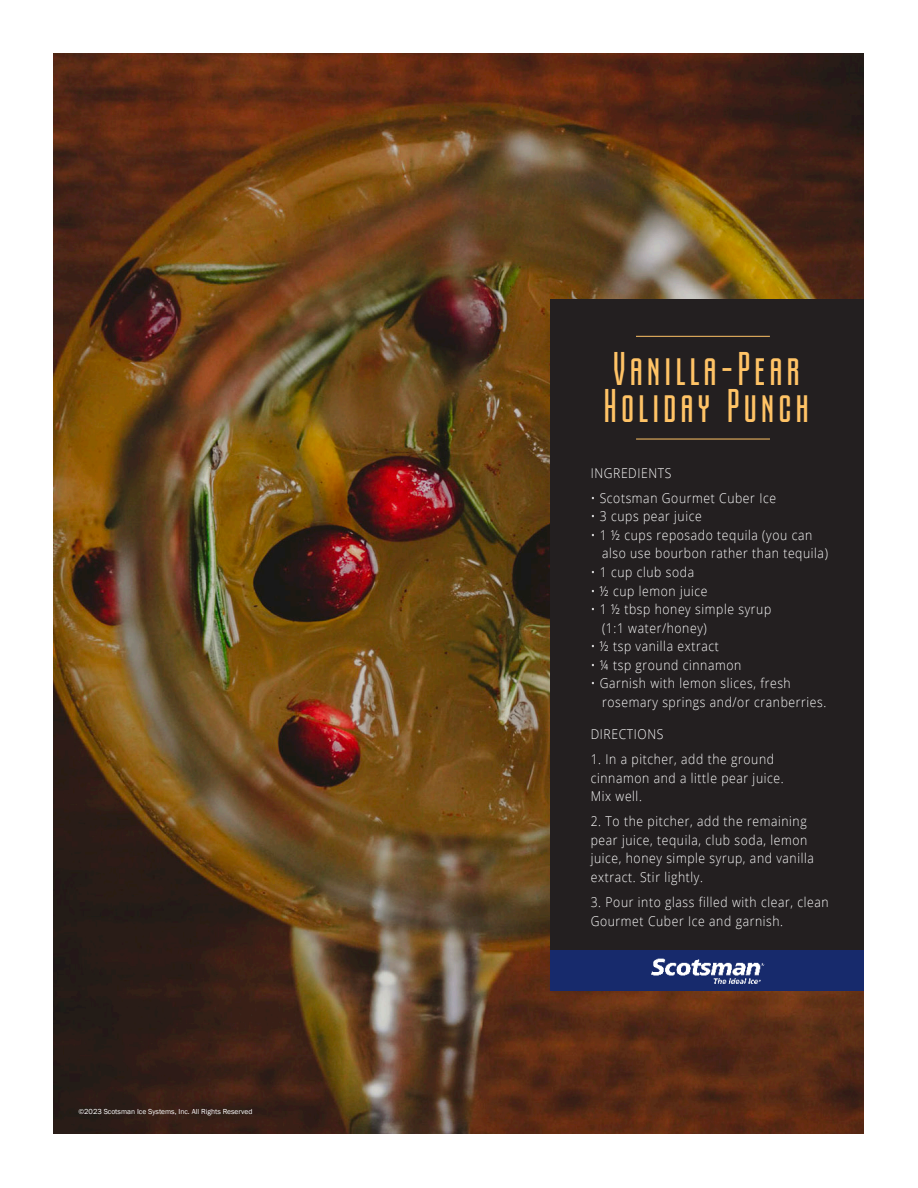
<style>
.page{position:relative;width:918px;height:1188px;background:#fff}
.page>*{position:absolute;margin:0;border:0;box-sizing:border-box;transform-origin:0 0}
.t1{font:45px/37.5px "Being Love Sans";letter-spacing:.075em;color:#ffc366}
.t2{font:300 13.5px/18.6px "Open Sans";letter-spacing:.05em;color:#fff;scale:.9 1}
.t3{font:7.5px "Franklin Gothic";color:#fff}
</style>
<div class="page">
<img style="left:53px;top:53px;width:810px;height:1080px">
<div style="left:550px;top:299px;width:313px;height:659px;background:#231f20"></div>
<div style="left:551px;top:950px;width:313px;height:41px;background:#172a6c"></div>
<img style="left:651px;top:958px;width:114px;height:26px">
<hr style="left:636px;top:439px;width:134px;height:1px;background:#ffc366">
<hr style="left:636px;top:336px;width:134px;height:1px;background:#ffc366">
<p class="t3" style="left:78px;top:1107px;width:175px">©2023 Scotsman Ice Systems, Inc. All Rights Reserved</p>
<p class="t1" style="left:603px;top:350px;width:208px">Vanilla-Pear<br>Holiday Punch</p>
<p class="t2" style="left:591px;top:463px;width:91px">INGREDIENTS</p>
<p class="t2" style="left:591px;top:488px;width:207px">• Scotsman Gourmet Cuber Ice</p>
<p class="t2" style="left:591px;top:507px;width:125px">• 3 cups pear juice</p>
<p class="t2" style="left:602px;top:525px;width:253px;text-indent:-11px">• 1 ½ cups reposado tequila (you can also use bourbon rather than tequila)</p>
<p class="t2" style="left:591px;top:562px;width:116px">• 1 cup club soda</p>
<p class="t2" style="left:591px;top:581px;width:131px">• ½ cup lemon juice</p>
<p class="t2" style="left:602px;top:599px;width:190px;text-indent:-11px">• 1 ½ tbsp honey simple syrup (1:1 water/honey)</p>
<p class="t2" style="left:591px;top:637px;width:144px">• ½ tsp vanilla extract</p>
<p class="t2" style="left:591px;top:655px;width:169px">• ¼ tsp ground cinnamon</p>
<p class="t2" style="left:602px;top:674px;width:251px;text-indent:-11px">• Garnish with lemon slices, fresh rosemary springs and/or cranberries.</p>
<p class="t2" style="left:591px;top:724px;width:82px">DIRECTIONS</p>
<p class="t2" style="left:591px;top:749px;width:216px">1. In a pitcher, add the ground cinnamon and a little pear juice.<br>Mix well.</p>
<p class="t2" style="left:591px;top:812px;width:249px">2. To the pitcher, add the remaining pear juice, tequila, club soda, lemon juice, honey simple syrup, and vanilla extract. Stir lightly.</p>
<p class="t2" style="left:591px;top:893px;width:266px">3. Pour into glass filled with clear, clean<br>Gourmet Cuber Ice and garnish.</p>
</div>
